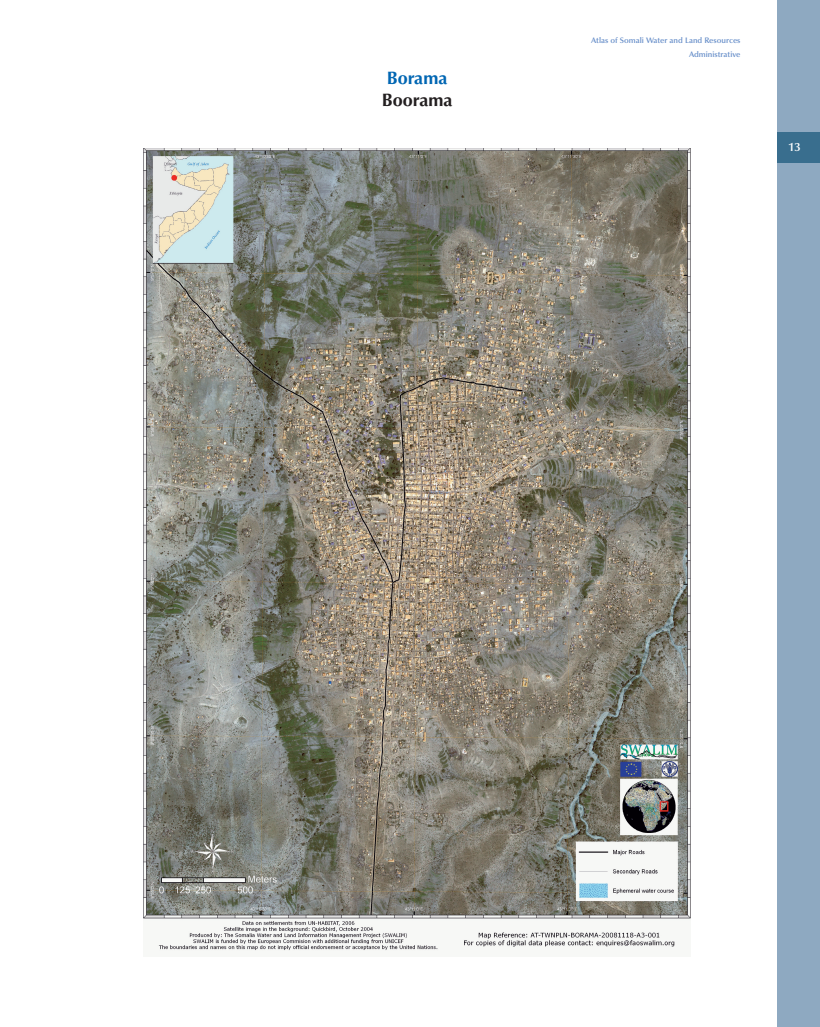
<style>
.page{position:relative;width:820px;height:1027px;background:#fff}
.page>*{position:absolute;margin:0;border:0;box-sizing:border-box;transform-origin:0 0}
.t1{font:700 18px "Optima LT Std";color:#231f20}
.t2{font:700 18px "Optima LT Std";color:#0166b3}
.t3{font:600 12px "Optima LT Std";color:#fff}
.t4{font:600 8px/14px "Optima LT Std";color:#6990ca;text-align:right}
</style>
<div class="page">
<div style="left:777px;top:0;width:42px;height:1026px;background:#8ea9c1"></div>
<div style="left:777px;top:132px;width:42px;height:30px;background:#396e8e"></div>
<img style="left:144px;top:148px;width:546px;height:803px">
<h1 class="t2" style="left:386px;top:70px;width:62px">Borama</h1>
<h1 class="t1" style="left:381px;top:92px;width:72px">Boorama</h1>
<p class="t4" style="left:591px;top:34px;width:151px">Atlas of Somali Water and Land Resources<br>Administrative</p>
<h2 class="t3" style="left:787px;top:142px;width:14px">13</h2>
</div>
